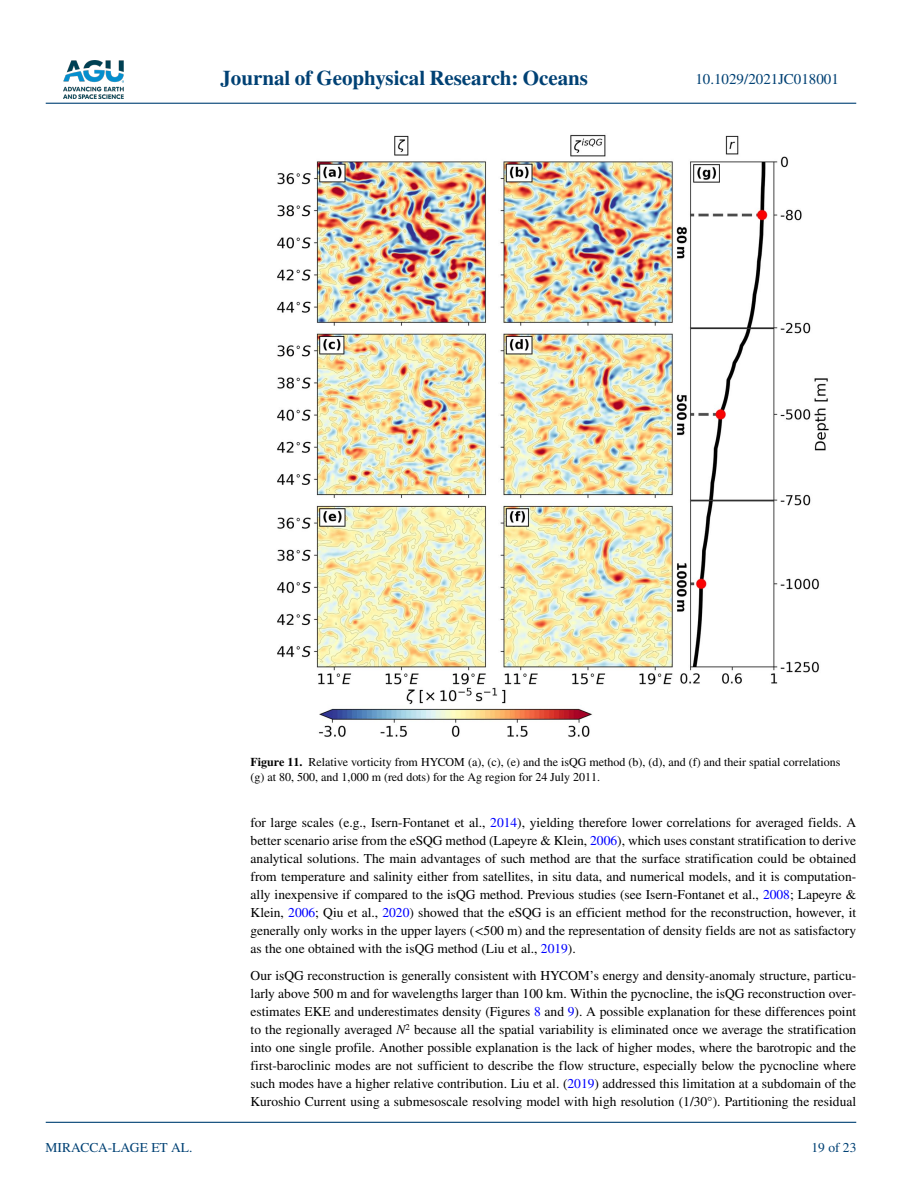
<style>
.page{position:relative;width:902px;height:1183px;background:#fff}
.page>*{position:absolute;margin:0;border:0;box-sizing:border-box;transform-origin:0 0}
.t1{font:700 21px "STIX";color:#004174}
.t2{font:15px "STIX";color:#004174}
.t3{font:13.5px/18px "STIX";color:#000;text-align:justify}
.t4{font:13.5px "STIX";color:#004174}
.t5{font:12px/15px "STIX";color:#000}
.s1{font-weight:700}
.s2{color:#00f}
.s3{font-style:italic}
</style>
<div class="page">
<img style="left:63px;top:60px;width:60px;height:39px">
<hr style="left:46px;top:103px;width:810px;height:1px;background:#004174">
<hr style="left:46px;top:1121px;width:810px;height:1px;background:#004174">
<img style="left:277px;top:134px;width:552px;height:603px">
<h1 class="t1" style="left:220px;top:66px;width:369px">Journal of Geophysical Research: Oceans</h1>
<p class="t2" style="left:695px;top:69px;width:145px">10.1029/2021JC018001</p>
<p class="t4" style="left:45px;top:1138px;width:148px">MIRACCA-LAGE ET AL.</p>
<p class="t5" style="left:250px;top:755px;width:591px"><span class="s1">Figure 11.</span> Relative vorticity from HYCOM (a), (c), (e) and the isQG method (b), (d), and (f) and their spatial correlations (g) at 80, 500, and 1,000 m (red dots) for the Ag region for 24 July 2011.</p>
<p class="t3" style="left:250px;top:814px;width:607px">for large scales (e.g., Isern-Fontanet et al., <span class="s2">2014</span>), yielding therefore lower correlations for averaged fields. A better scenario arise from the eSQG method (Lapeyre &amp; Klein, <span class="s2">2006</span>), which uses constant stratification to derive analytical solutions. The main advantages of such method are that the surface stratification could be obtained from temperature and salinity either from satellites, in situ data, and numerical models, and it is computation&shy;ally inexpensive if compared to the isQG method. Previous studies (see Isern-Fontanet et al., <span class="s2">2008</span>; Lapeyre &amp; Klein, <span class="s2">2006</span>; Qiu et al., <span class="s2">2020</span>) showed that the eSQG is an efficient method for the reconstruction, however, it generally only works in the upper layers (&lt;500 m) and the representation of density fields are not as satisfactory as the one obtained with the isQG method (Liu et al., <span class="s2">2019</span>).</p>
<p class="t3" style="left:250px;top:967px;width:607px">Our isQG reconstruction is generally consistent with HYCOM’s energy and density-anomaly structure, particu&shy;larly above 500 m and for wavelengths larger than 100 km. Within the pycnocline, the isQG reconstruction over&shy;estimates EKE and underestimates density (Figures <span class="s2">8</span> and <span class="s2">9</span>). A possible explanation for these differences point to the regionally averaged <span class="s3">N</span><sup>2</sup> because all the spatial variability is eliminated once we average the stratification into one single profile. Another possible explanation is the lack of higher modes, where the barotropic and the first-baroclinic modes are not sufficient to describe the flow structure, especially below the pycnocline where such modes have a higher relative contribution. Liu et al. (<span class="s2">2019</span>) addressed this limitation at a subdomain of the Kuroshio Current using a submesoscale resolving model with high resolution (1/30°). Partitioning the residual</p>
<p class="t4" style="left:811px;top:1138px;width:46px">19 of 23</p>
</div>
